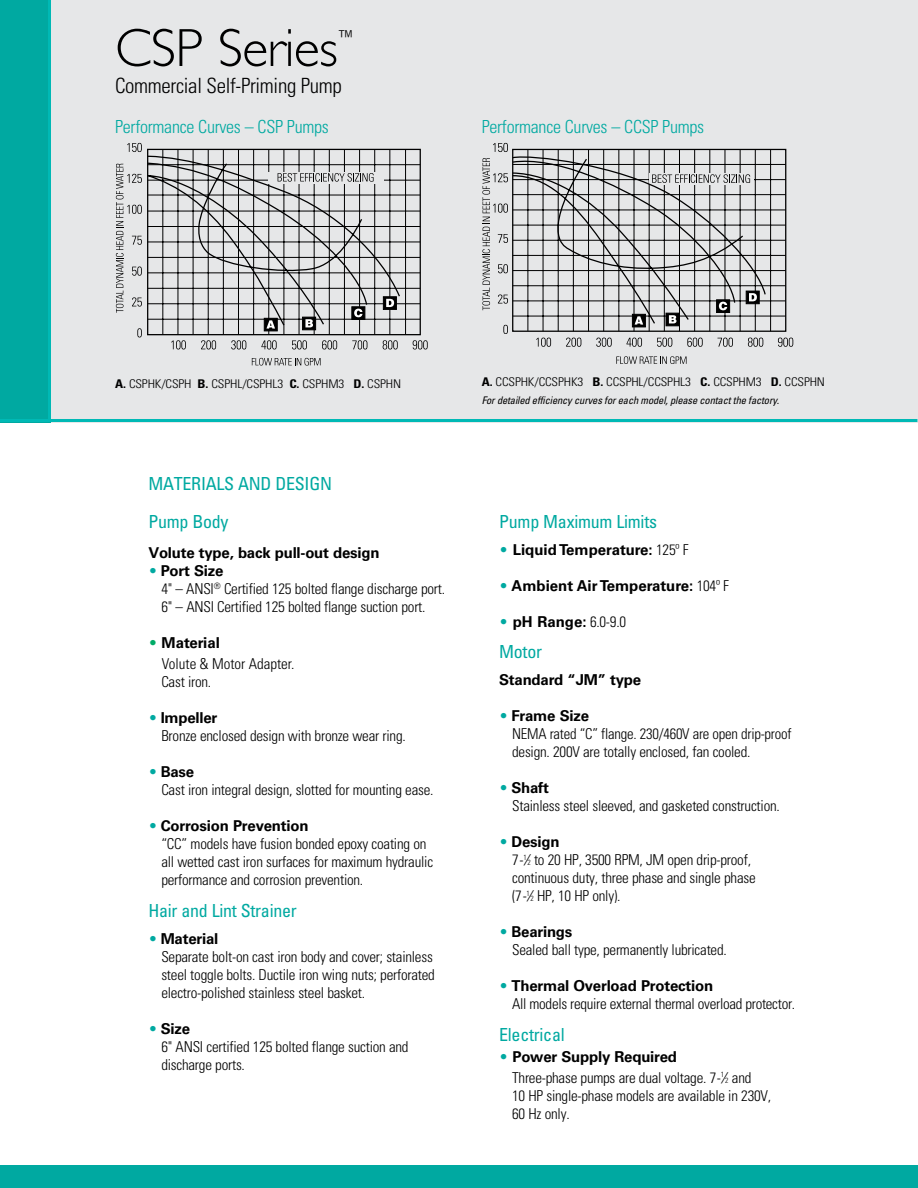
<style>
.page{position:relative;width:918px;height:1188px;background:#fff}
.page>*{position:absolute;margin:0;border:0;box-sizing:border-box;transform-origin:0 0}
.t1{font:300 54px "Gill Sans Std";letter-spacing:-.015em;color:#000}
.t2{font:300 condensed 21px "Univers LT Std";letter-spacing:-.015em;color:#000}
.t3{font:condensed 18px/37.5px "Univers LT Std";letter-spacing:-.015em;color:#00a9a1}
.t4{font:300 condensed 18px "Univers LT Std";letter-spacing:-.015em;color:#00a9a1}
.t5{font:300 18px "Gill Sans Std";color:#000}
.t6{font:300 condensed 15px/18px "Univers LT Std";letter-spacing:-.015em;color:#000}
.t7{font:700 15px "Univers LT Std";letter-spacing:-.015em;color:#000}
.t8{font:300 condensed 12px "Univers LT Std";letter-spacing:-.01em;color:#000;scale:1.1 1}
.t9{font:italic condensed 10.5px "Univers LT Std";letter-spacing:-.015em;color:#000}
.s1{font-weight:700}
.s2{color:#00a9a1}
.s3{font-weight:700;font-stretch:normal}
.s4{color:#00ab67}
.s5{font-weight:300;font-stretch:condensed;color:#00a9a1}
.s6{font-weight:300;font-stretch:condensed}
.s7{font-size:7.5px}
</style>
<div class="page">
<div style="left:0;top:0;width:918px;height:422px;background:#e6e7e8"></div>
<div style="left:0;top:0;width:51px;height:422px;background:#00a9a1"></div>
<hr style="left:48px;top:0;width:3px;height:422px;background:#00b9b5">
<hr style="left:0;top:419px;width:917px;height:3px;background:#00b9b5">
<div style="left:147px;top:149px;width:274px;height:186px;background:#e6e7e8;border:1px solid #000"></div>
<svg style="left:252px;top:358px;width:69px;height:8px"></svg>
<svg style="left:137px;top:328px;width:5px;height:9px"></svg>
<svg style="left:127px;top:143px;width:15px;height:9px"></svg>
<svg style="left:171px;top:340px;width:15px;height:9px"></svg>
<svg style="left:201px;top:340px;width:15px;height:9px"></svg>
<svg style="left:231px;top:340px;width:15px;height:9px"></svg>
<svg style="left:261px;top:340px;width:16px;height:9px"></svg>
<svg style="left:292px;top:340px;width:15px;height:9px"></svg>
<svg style="left:322px;top:340px;width:15px;height:9px"></svg>
<svg style="left:352px;top:340px;width:15px;height:9px"></svg>
<svg style="left:383px;top:340px;width:15px;height:9px"></svg>
<svg style="left:413px;top:340px;width:15px;height:9px"></svg>
<hr style="left:163px;top:149px;width:1px;height:185px;background:#000">
<hr style="left:148px;top:164px;width:272px;height:1px;background:#000">
<hr style="left:148px;top:180px;width:272px;height:1px;background:#000">
<hr style="left:148px;top:211px;width:272px;height:1px;background:#000">
<hr style="left:148px;top:195px;width:272px;height:1px;background:#000">
<hr style="left:148px;top:226px;width:272px;height:1px;background:#000">
<hr style="left:148px;top:242px;width:272px;height:1px;background:#000">
<hr style="left:148px;top:257px;width:272px;height:1px;background:#000">
<hr style="left:148px;top:273px;width:272px;height:1px;background:#000">
<hr style="left:148px;top:288px;width:272px;height:1px;background:#000">
<hr style="left:148px;top:303px;width:272px;height:1px;background:#000">
<hr style="left:148px;top:319px;width:272px;height:1px;background:#000">
<hr style="left:178px;top:149px;width:1px;height:186px;background:#000">
<hr style="left:193px;top:149px;width:1px;height:186px;background:#000">
<hr style="left:208px;top:149px;width:1px;height:186px;background:#000">
<hr style="left:223px;top:149px;width:1px;height:186px;background:#000">
<hr style="left:238px;top:149px;width:1px;height:186px;background:#000">
<hr style="left:253px;top:149px;width:1px;height:186px;background:#000">
<hr style="left:268px;top:149px;width:1px;height:186px;background:#000">
<hr style="left:284px;top:149px;width:1px;height:186px;background:#000">
<hr style="left:299px;top:149px;width:1px;height:186px;background:#000">
<hr style="left:314px;top:149px;width:1px;height:186px;background:#000">
<hr style="left:329px;top:149px;width:1px;height:186px;background:#000">
<hr style="left:344px;top:149px;width:1px;height:186px;background:#000">
<hr style="left:359px;top:149px;width:1px;height:186px;background:#000">
<hr style="left:374px;top:149px;width:1px;height:186px;background:#000">
<hr style="left:390px;top:149px;width:1px;height:186px;background:#000">
<hr style="left:405px;top:149px;width:1px;height:186px;background:#000">
<svg style="left:147px;top:155px;width:254px;height:172px"></svg>
<div style="left:268px;top:172px;width:116px;height:12px;background:#e6e7e8"></div>
<svg style="left:116px;top:164px;width:26px;height:149px"></svg>
<div style="left:264px;top:318px;width:14px;height:13px;background:#000;border:1px solid #000"></div>
<svg style="left:266px;top:320px;width:9px;height:9px"></svg>
<svg style="left:302px;top:317px;width:14px;height:13px"></svg>
<svg style="left:305px;top:319px;width:8px;height:8px"></svg>
<svg style="left:352px;top:306px;width:13px;height:14px"></svg>
<svg style="left:354px;top:309px;width:8px;height:8px"></svg>
<svg style="left:383px;top:296px;width:14px;height:14px"></svg>
<svg style="left:386px;top:299px;width:8px;height:8px"></svg>
<svg style="left:278px;top:173px;width:96px;height:9px"></svg>
<div style="left:512px;top:149px;width:274px;height:183px;background:#e6e7e8;border:1px solid #000"></div>
<svg style="left:616px;top:356px;width:71px;height:8px"></svg>
<svg style="left:778px;top:338px;width:15px;height:9px"></svg>
<hr style="left:513px;top:164px;width:273px;height:1px;background:#000">
<hr style="left:513px;top:179px;width:273px;height:1px;background:#000">
<hr style="left:513px;top:210px;width:273px;height:1px;background:#000">
<hr style="left:513px;top:194px;width:273px;height:1px;background:#000">
<hr style="left:513px;top:225px;width:273px;height:1px;background:#000">
<hr style="left:513px;top:240px;width:273px;height:1px;background:#000">
<hr style="left:513px;top:255px;width:273px;height:1px;background:#000">
<hr style="left:513px;top:270px;width:273px;height:1px;background:#000">
<hr style="left:513px;top:285px;width:273px;height:1px;background:#000">
<hr style="left:513px;top:301px;width:273px;height:1px;background:#000">
<hr style="left:513px;top:316px;width:273px;height:1px;background:#000">
<hr style="left:770px;top:149px;width:1px;height:182px;background:#000">
<svg style="left:482px;top:143px;width:285px;height:204px"></svg>
<div style="left:0;top:1165px;width:918px;height:23px;background:#00a9a1"></div>
<h1 class="t1" style="left:115px;top:18px;width:224px">CSP Series</h1>
<p class="t5" style="left:337px;top:27px;width:18px">™</p>
<h2 class="t2" style="left:115px;top:73px;width:228px">Commercial Self-Priming Pump</h2>
<p class="t4" style="left:115px;top:115px;width:215px">Performance Curves – CSP Pumps</p>
<p class="t4" style="left:482px;top:115px;width:224px">Performance Curves – CCSP Pumps</p>
<p class="t8" style="left:115px;top:377px;width:262px"><span class="s1">A.</span> CSPHK/CSPH <span class="s1">B.</span> CSPHL/CSPHL3 <span class="s1">C.</span> CSPHM3 <span class="s1">D.</span> CSPHN</p>
<p class="t8" style="left:482px;top:375px;width:314px"><span class="s1">A.</span> CCSPHK/CCSPHK3 <span class="s1">B.</span> CCSPHL/CCSPHL3 <span class="s1">C.</span> CCSPHM3 <span class="s1">D.</span> CCSPHN</p>
<p class="t3" style="left:148px;top:465px;width:185px">MATERIALS AND DESIGN<br>Pump Body</p>
<p class="t7" style="left:148px;top:543px;width:233px">Volute type, back pull-out design</p>
<p class="t6" style="left:161px;top:561px;width:285px;text-indent:-13px"><span class="s2">•</span> <span class="s3">Port Size<br></span>4" – ANSI<sup>®</sup> Certified 125 bolted flange discharge port.<br>6" – ANSI Certified 125 bolted flange suction port.</p>
<p class="t6" style="left:162px;top:631px;width:134px;line-height:21.6px;text-indent:-14px"><span class="s4">•</span> <span class="s3">Material<br></span>Volute &amp; Motor Adapter.</p>
<p class="t6" style="left:161px;top:673px;width:51px">Cast iron.</p>
<p class="t6" style="left:161px;top:709px;width:246px;text-indent:-13px"><span class="s2">•</span> <span class="s3">Impeller<br></span>Bronze enclosed design with bronze wear ring.</p>
<p class="t6" style="left:161px;top:763px;width:274px;text-indent:-13px"><span class="s2">•</span> <span class="s3">Base<br></span>Cast iron integral design, slotted for mounting ease.</p>
<p class="t6" style="left:161px;top:817px;width:273px;text-indent:-13px"><span class="s2">•</span> <span class="s3">Corrosion Prevention<br></span>“CC” models have fusion bonded epoxy coating on all wetted cast iron surfaces for maximum hydraulic performance and corrosion prevention.</p>
<p class="t3" style="left:148px;top:891px;width:150px">Hair and Lint Strainer</p>
<p class="t6" style="left:161px;top:929px;width:275px;text-indent:-13px"><span class="s2">•</span> <span class="s3">Material<br></span>Separate bolt-on cast iron body and cover; stainless steel toggle bolts. Ductile iron wing nuts; perforated electro-polished stainless steel basket.</p>
<p class="t6" style="left:161px;top:1019px;width:249px;text-indent:-13px"><span class="s2">•</span> <span class="s3">Size<br></span>6" ANSI certified 125 bolted flange suction and discharge ports.</p>
<p class="t9" style="left:482px;top:393px;width:299px">For detailed efficiency curves for each model, please contact the factory.</p>
<p class="t3" style="left:499px;top:502px;width:159px">Pump Maximum Limits</p>
<p class="t7" style="left:499px;top:540px;width:191px"><span class="s5">•</span> Liquid Temperature: <span class="s6">125º F</span></p>
<p class="t7" style="left:499px;top:576px;width:231px"><span class="s5">•</span> Ambient Air Temperature: <span class="s6">104º F</span></p>
<p class="t7" style="left:499px;top:612px;width:128px"><span class="s5">•</span> pH Range: <span class="s6">6.0-9.0</span></p>
<p class="t3" style="left:499px;top:633px;width:44px">Motor</p>
<p class="t7" style="left:499px;top:671px;width:144px">Standard “JM” type</p>
<p class="t6" style="left:512px;top:707px;width:281px;text-indent:-13px"><span class="s2">•</span> <span class="s3">Frame Size<br></span>NEMA rated “C” flange. 230/460V are open drip-proof design. 200V are totally enclosed, fan cooled.</p>
<p class="t6" style="left:512px;top:779px;width:269px;text-indent:-13px"><span class="s2">•</span> <span class="s3">Shaft<br></span>Stainless steel sleeved, and gasketed construction.</p>
<p class="t6" style="left:512px;top:833px;width:245px;text-indent:-13px"><span class="s2">•</span> <span class="s3">Design<br></span>7-<sup>1</sup>⁄<span class="s7">2</span> to 20 HP, 3500 RPM, JM open drip-proof, continuous duty, three phase and single phase (7-<sup>1</sup>⁄<span class="s7">2</span> HP, 10 HP only).</p>
<p class="t6" style="left:512px;top:923px;width:216px;text-indent:-13px"><span class="s2">•</span> <span class="s3">Bearings<br></span>Sealed ball type, permanently lubricated.</p>
<p class="t6" style="left:512px;top:977px;width:285px;text-indent:-13px"><span class="s2">•</span> <span class="s3">Thermal Overload Protection<br></span>All models require external thermal overload protector.</p>
<p class="t3" style="left:499px;top:1015px;width:67px">Electrical</p>
<p class="t6" style="left:512px;top:1046px;width:241px;line-height:21px;text-indent:-13px"><span class="s2">•</span> <span class="s3">Power Supply Required<br></span>Three-phase pumps are dual voltage. 7-<sup>1</sup>⁄<span class="s7">2</span> and</p>
<p class="t6" style="left:512px;top:1086px;width:261px">10 HP single-phase models are available in 230V,<br>60 Hz only.</p>
</div>
